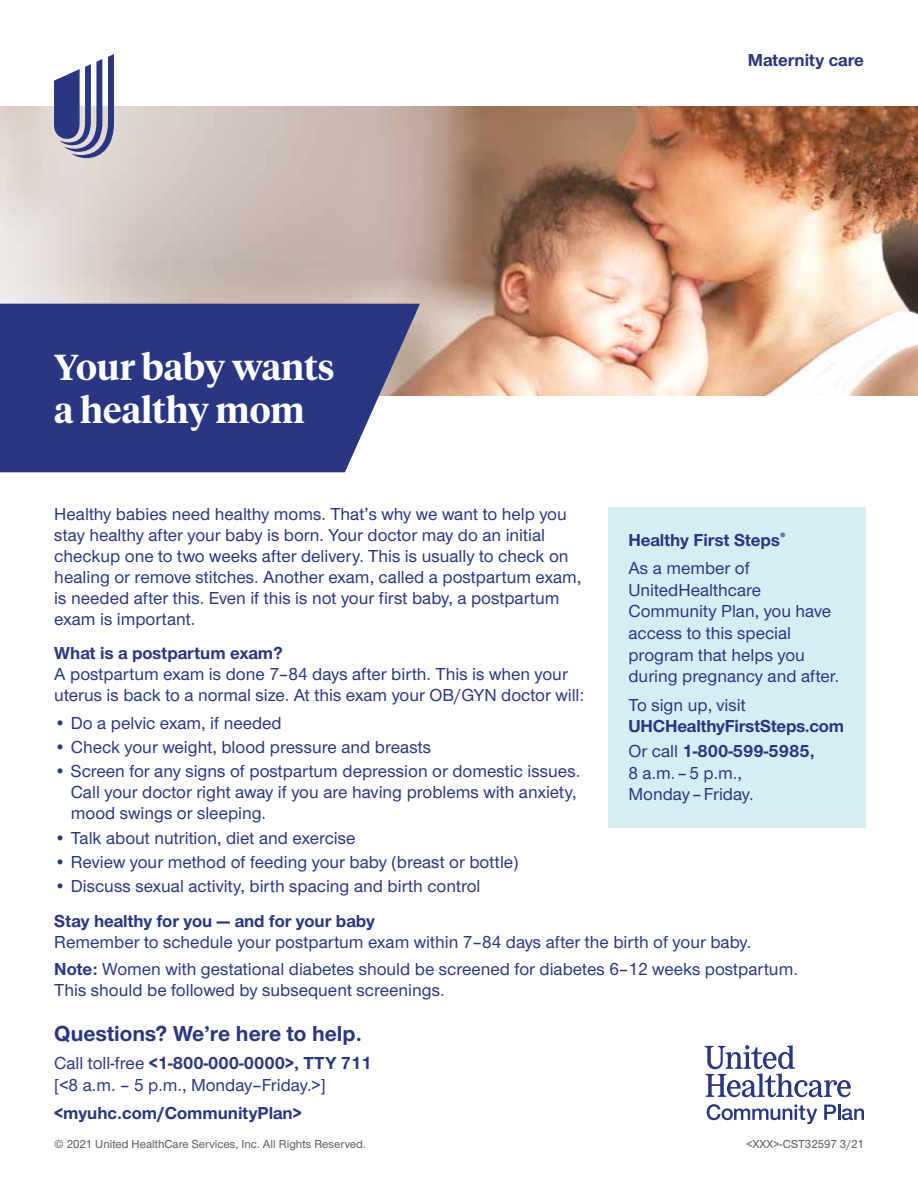
<style>
.page{position:relative;width:918px;height:1188px;background:#fff}
.page>*{position:absolute;margin:0;border:0;box-sizing:border-box;transform-origin:0 0}
.t1{font:600 36px/43.2px "UHC Serif Headline";color:#fff}
.t2{font:700 22.5px "UHC Sans";color:#293682}
.t3{font:500 18px/21px "UHC Sans";color:#293682}
.t4{font:700 18px/28.3px "UHC Sans";color:#293682}
.t5{font:500 12px "UHC Sans";color:#58595b}
.s1{font-weight:700}
.s2{font-weight:500}
</style>
<div class="page">
<img style="left:0;top:106px;width:918px;height:289px">
<svg style="left:0;top:304px;width:420px;height:168px;fill:#293682"></svg>
<svg style="left:54px;top:54px;width:60px;height:104px"></svg>
<svg style="left:705px;top:1045px;width:146px;height:52px"></svg>
<svg style="left:707px;top:1104px;width:110px;height:20px"></svg>
<svg style="left:824px;top:1105px;width:40px;height:15px"></svg>
<div style="left:608px;top:507px;width:258px;height:320px;background:#d5eef4"></div>
<h1 class="t1" style="left:54px;top:344px;width:282px">Your baby wants a healthy mom</h1>
<p class="t4" style="left:748px;top:45px;width:118px">Maternity care</p>
<p class="t3" style="left:54px;top:502px;width:528px">Healthy babies need healthy moms. That’s why we want to help you stay healthy after your baby is born. Your doctor may do an initial checkup one to two weeks after delivery. This is usually to check on healing or remove stitches. Another exam, called a postpartum exam, is needed after this. Even if this is not your first baby, a postpartum exam is important.</p>
<p class="t4" style="left:54px;top:638px;width:230px">What is a postpartum exam?</p>
<p class="t3" style="left:54px;top:663px;width:532px">A postpartum exam is done 7–84 days after birth. This is when your uterus is back to a normal size. At this exam your OB/GYN doctor will:</p>
<p class="t3" style="left:54px;top:712px;width:229px">• Do a pelvic exam, if needed</p>
<p class="t3" style="left:54px;top:736px;width:378px">• Check your weight, blood pressure and breasts</p>
<p class="t3" style="left:71px;top:760px;width:511px;text-indent:-17px">• Screen for any signs of postpartum depression or domestic issues.<br>Call your doctor right away if you are having problems with anxiety, mood swings or sleeping.</p>
<p class="t3" style="left:54px;top:826px;width:303px">• Talk about nutrition, diet and exercise</p>
<p class="t3" style="left:54px;top:851px;width:466px">• Review your method of feeding your baby (breast or bottle)</p>
<p class="t3" style="left:54px;top:875px;width:428px">• Discuss sexual activity, birth spacing and birth control</p>
<p class="t4" style="left:54px;top:906px;width:322px">Stay healthy for you — and for your baby</p>
<p class="t3" style="left:54px;top:927px;width:745px;line-height:27.8px">Remember to schedule your postpartum exam within 7–84 days after the birth of your baby.<br><span class="s1">Note:</span> Women with gestational diabetes should be screened for diabetes 6–12 weeks postpartum.</p>
<p class="t3" style="left:54px;top:979px;width:392px">This should be followed by subsequent screenings.</p>
<p class="t4" style="left:628px;top:525px;width:159px">Healthy First Steps<sup>®<br></sup><span class="s2">As a member of</span></p>
<p class="t3" style="left:628px;top:578px;width:212px;line-height:21.6px">UnitedHealthcare<br>Community Plan, you have access to this special program that helps you during pregnancy and after.</p>
<p class="t3" style="left:628px;top:693px;width:119px">To sign up, visit</p>
<p class="t4" style="left:628px;top:713px;width:217px;line-height:24.9px">UHCHealthyFirstSteps.com<br><span class="s2">Or call</span> 1-800-599-5985,</p>
<p class="t3" style="left:628px;top:761px;width:127px;line-height:21.6px">8 a.m.–5 p.m.,<br>Monday–Friday.</p>
<p class="t2" style="left:54px;top:1019px;width:309px">Questions? We’re here to help.</p>
<p class="t3" style="left:54px;top:1052px;width:319px;line-height:21.6px">Call toll-free <span class="s1">&lt;1-800-000-0000&gt;, TTY 711 </span>[&lt;8 a.m. – 5 p.m., Monday–Friday.&gt;]</p>
<p class="t4" style="left:54px;top:1099px;width:249px">&lt;myuhc.com/CommunityPlan&gt;</p>
<p class="t5" style="left:54px;top:1136px;width:313px">© 2021 United HealthCare Services, Inc. All Rights Reserved.</p>
<p class="t5" style="left:747px;top:1136px;width:119px">&lt;XXX&gt;-CST32597 3/21</p>
</div>
